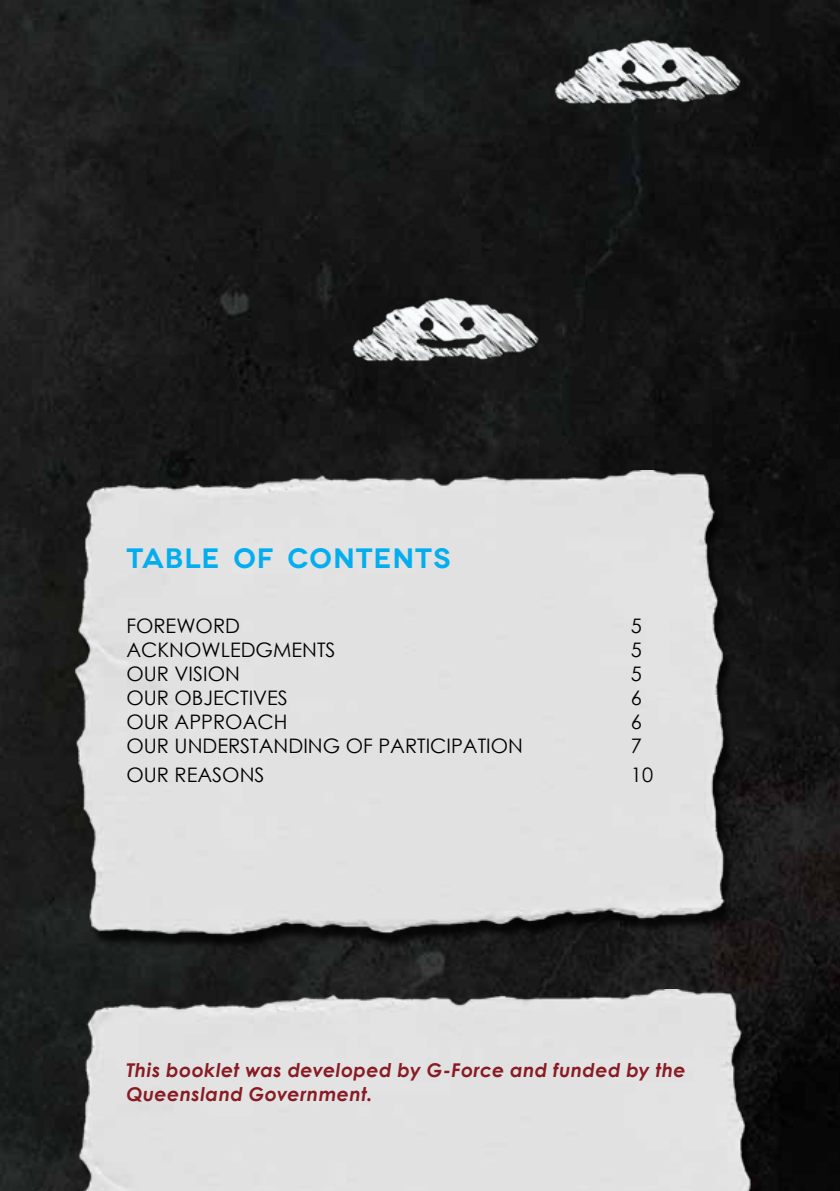
<style>
.page{position:relative;width:840px;height:1191px;background:#fff}
.page>*{position:absolute;margin:0;border:0;box-sizing:border-box;transform-origin:0 0}
.t1{font:600 28px "Novecentowide";letter-spacing:.03em;color:#00aeef}
.t2{font:20px "Century Gothic";color:#000}
.t3{font:italic 700 19px/24px "Century Gothic";letter-spacing:.02em;color:#891b23}
</style>
<div class="page">
<img style="left:0;top:0;width:839px;height:1191px">
<div style="left:74px;top:476px;width:659px;height:475px;background:#000;opacity:.75"></div>
<img style="left:59px;top:471px;width:699px;height:469px">
<img style="left:59px;top:989px;width:727px;height:202px">
<img style="left:323px;top:242px;width:265px;height:212px">
<img style="left:525px;top:0;width:265px;height:196px">
<h1 class="t1" style="left:126px;top:541px;width:325px">TABLE OF CONTENTS</h1>
<p class="t2" style="left:126px;top:612px;width:115px">FOREWORD</p>
<p class="t2" style="left:630px;top:612px;width:13px">5</p>
<p class="t2" style="left:126px;top:636px;width:210px">ACKNOWLEDGMENTS</p>
<p class="t2" style="left:630px;top:636px;width:13px">5</p>
<p class="t2" style="left:126px;top:660px;width:115px">OUR VISION</p>
<p class="t2" style="left:630px;top:660px;width:13px">5</p>
<p class="t2" style="left:126px;top:684px;width:163px">OUR OBJECTIVES</p>
<p class="t2" style="left:630px;top:684px;width:13px">6</p>
<p class="t2" style="left:126px;top:708px;width:162px">OUR APPROACH</p>
<p class="t2" style="left:630px;top:708px;width:13px">6</p>
<p class="t2" style="left:126px;top:732px;width:398px">OUR UNDERSTANDING OF PARTICIPATION</p>
<p class="t2" style="left:630px;top:732px;width:13px">7</p>
<p class="t2" style="left:126px;top:761px;width:139px">OUR REASONS</p>
<p class="t2" style="left:630px;top:761px;width:24px">10</p>
<p class="t3" style="left:126px;top:1057px;width:560px">This booklet was developed by G-Force and funded by the<br>Queensland Government.</p>
</div>
